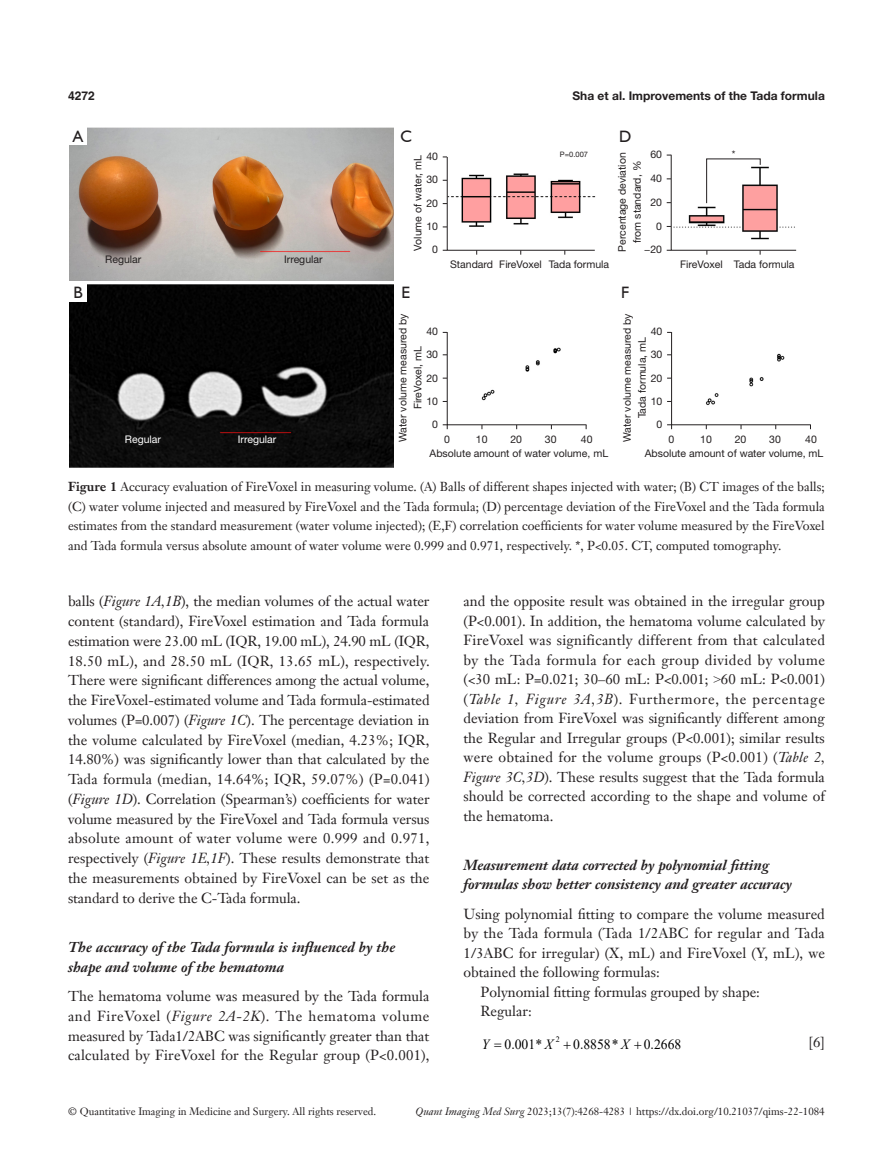
<style>
.page{position:relative;width:893px;height:1170px;background:#fff}
.page>*{position:absolute;margin:0;border:0;box-sizing:border-box;transform-origin:0 0}
.t1{font:16.5px "Humanist 521 BT";color:#231f20}
.t2{font:14.25px/19.8px "Janson Text LT";color:#231f20;text-align:justify}
.t3{font:italic 700 14.25px/19.8px "Janson Text LT";color:#231f20}
.t4{font:14.1px "Times New Roman";color:#000}
.t5{font:italic 14.1px "Times New Roman";color:#000}
.t6{font:12.75px/19.5px "Janson Text LT";color:#231f20;text-align:justify}
.t7{font:700 12px "Helvetica Neue LT Pro";color:#231f20}
.t8{font:700 12px "Helvetica";color:#231f20}
.t9{font:10.5px/15px "Helvetica Neue LT Pro";color:#231f20;text-align:center}
.t10{font:10.5px "Janson Text LT";color:#231f20}
.t11{font:10.5px "Helvetica Neue LT Pro";color:#fff}
.t12{font:8.25px "Times New Roman";color:#000}
.t13{font:7.5px "Helvetica Neue LT Pro";color:#231f20}
.s1{font-weight:700}
.s2{font-style:italic}
.s3{font-family:"Times New Roman";font-size:13.5px}
</style>
<div class="page">
<img style="left:70px;top:284px;width:324px;height:183px">
<img style="left:70px;top:128px;width:324px;height:153px">
<svg style="left:443px;top:156px;width:152px;height:99px"></svg>
<svg style="left:443px;top:331px;width:144px;height:98px"></svg>
<svg style="left:667px;top:331px;width:144px;height:98px"></svg>
<svg style="left:667px;top:154px;width:130px;height:101px"></svg>
<div style="left:70px;top:128px;width:17px;height:17px;background:#fff"></div>
<div style="left:70px;top:284px;width:17px;height:17px;background:#fff"></div>
<p class="t8" style="left:68px;top:88px;width:28px">4272</p>
<p class="t7" style="left:572px;top:88px;width:254px">Sha et al. Improvements of the Tada formula</p>
<p class="t1" style="left:73px;top:126px;width:12px">A</p>
<p class="t1" style="left:73px;top:282px;width:11px">B</p>
<p class="t9" style="left:105px;top:251px;width:38px">Regular</p>
<p class="t9" style="left:284px;top:251px;width:40px">Irregular</p>
<p class="t11" style="left:125px;top:433px;width:38px">Regular</p>
<p class="t11" style="left:238px;top:433px;width:40px">Irregular</p>
<p class="t1" style="left:400px;top:126px;width:13px">C</p>
<p class="t1" style="left:619px;top:126px;width:14px">D</p>
<p class="t9" style="left:426px;top:148px;width:13px">40</p>
<p class="t13" style="left:560px;top:150px;width:30px">P=0.007</p>
<p class="t9" style="left:410px;top:250px;width:97px;rotate:-90deg">Volume of water, mL</p>
<p class="t9" style="left:426px;top:172px;width:13px">30</p>
<p class="t9" style="left:426px;top:195px;width:13px">20</p>
<p class="t9" style="left:426px;top:218px;width:13px">10</p>
<p class="t9" style="left:432px;top:242px;width:7px">0</p>
<p class="t9" style="left:650px;top:147px;width:13px">60</p>
<p class="t9" style="left:650px;top:170px;width:13px">40</p>
<p class="t9" style="left:650px;top:194px;width:13px">20</p>
<p class="t9" style="left:656px;top:218px;width:7px">0</p>
<p class="t9" style="left:614px;top:251px;width:100px;rotate:-90deg">Percentage deviation from standard, %</p>
<p class="t9" style="left:644px;top:242px;width:19px">−20</p>
<p class="t9" style="left:732px;top:147px;width:5px">*</p>
<p class="t9" style="left:450px;top:256px;width:160px">Standard FireVoxel Tada formula</p>
<p class="t9" style="left:680px;top:256px;width:116px">FireVoxel Tada formula</p>
<p class="t1" style="left:402px;top:282px;width:10px">E</p>
<p class="t1" style="left:621px;top:282px;width:10px">F</p>
<p class="t9" style="left:395px;top:442px;width:130px;rotate:-90deg">Water volume measured by<br>FireVoxel, mL</p>
<p class="t9" style="left:619px;top:442px;width:130px;rotate:-90deg">Water volume measured by<br>Tada formula, mL</p>
<p class="t9" style="left:426px;top:323px;width:13px">40</p>
<p class="t9" style="left:426px;top:347px;width:13px">30</p>
<p class="t9" style="left:426px;top:370px;width:13px">20</p>
<p class="t9" style="left:426px;top:393px;width:13px">10</p>
<p class="t9" style="left:432px;top:416px;width:7px">0</p>
<p class="t9" style="left:651px;top:323px;width:13px">40</p>
<p class="t9" style="left:651px;top:347px;width:13px">30</p>
<p class="t9" style="left:651px;top:370px;width:13px">20</p>
<p class="t9" style="left:651px;top:393px;width:13px">10</p>
<p class="t9" style="left:657px;top:416px;width:7px">0</p>
<p class="t9" style="left:444px;top:431px;width:7px">0</p>
<p class="t9" style="left:476px;top:431px;width:13px">10</p>
<p class="t9" style="left:510px;top:431px;width:13px">20</p>
<p class="t9" style="left:545px;top:431px;width:13px">30</p>
<p class="t9" style="left:581px;top:431px;width:13px">40</p>
<p class="t9" style="left:669px;top:431px;width:7px">0</p>
<p class="t9" style="left:700px;top:431px;width:13px">10</p>
<p class="t9" style="left:735px;top:431px;width:13px">20</p>
<p class="t9" style="left:769px;top:431px;width:13px">30</p>
<p class="t9" style="left:805px;top:431px;width:13px">40</p>
<p class="t9" style="left:430px;top:445px;width:180px">Absolute amount of water volume, mL</p>
<p class="t9" style="left:645px;top:445px;width:180px">Absolute amount of water volume, mL</p>
<p class="t6" style="left:68px;top:477px;width:758px"><span class="s1">Figure 1</span> Accuracy evaluation of FireVoxel in measuring volume. (A) Balls of different shapes injected with water; (B) CT images of the balls; (C) water volume injected and measured by FireVoxel and the Tada formula; (D) percentage deviation of the FireVoxel and the Tada formula estimates from the standard measurement (water volume injected); (E,F) correlation coefficients for water volume measured by the FireVoxel and Tada formula versus absolute amount of water volume were 0.999 and 0.971, respectively. *, P&lt;0.05. CT, computed tomography.</p>
<p class="t2" style="left:68px;top:591px;width:363px">balls (<span class="s2">Figure 1A,1B</span>), the median volumes of the actual water content (standard), FireVoxel estimation and Tada formula estimation were 23.00 mL (IQR, 19.00 mL), 24.90 mL (IQR, 18.50 mL), and 28.50 mL (IQR, 13.65 mL), respectively.<br>There were significant differences among the actual volume, the FireVoxel-estimated volume and Tada formula-estimated volumes (P<span class="s2">=</span>0.007) (<span class="s2">Figure 1C</span>). The percentage deviation in the volume calculated by FireVoxel (median, 4.23%; IQR, 14.80%) was significantly lower than that calculated by the Tada formula (median, 14.64%; IQR, 59.07%) (P=0.041) (<span class="s2">Figure 1D</span>). Correlation (Spearman’s) coefficients for water volume measured by the FireVoxel and Tada formula versus absolute amount of water volume were 0.999 and 0.971, respectively (<span class="s2">Figure 1E,1F</span>). These results demonstrate that the measurements obtained by FireVoxel can be set as the standard to derive the C-Tada formula.</p>
<p class="t3" style="left:68px;top:936px;width:329px">The accuracy of the Tada formula is influenced by the shape and volume of the hematoma</p>
<p class="t2" style="left:68px;top:986px;width:363px">The hematoma volume was measured by the Tada formula and FireVoxel (<span class="s2">Figure 2A-2K</span>). The hematoma volume measured by Tada1/2ABC was significantly greater than that calculated by FireVoxel for the Regular group (P&lt;0.001),</p>
<p class="t2" style="left:463px;top:591px;width:363px">and the opposite result was obtained in the irregular group (P&lt;0.001). In addition, the hematoma volume calculated by FireVoxel was significantly different from that calculated by the Tada formula for each group divided by volume (&lt;30 mL: P=0.021; 30–60 mL: P&lt;0.001; <span class="s3">&gt;</span>60 mL: P&lt;0.001) (<span class="s2">Table 1, Figure 3A,3B</span>). Furthermore, the percentage deviation from FireVoxel was significantly different among the Regular and Irregular groups (P&lt;0.001); similar results were obtained for the volume groups (P&lt;0.001) (<span class="s2">Table 2, Figure 3C,3D</span>). These results suggest that the Tada formula should be corrected according to the shape and volume of the hematoma.</p>
<p class="t3" style="left:463px;top:854px;width:330px">Measurement data corrected by polynomial fitting formulas show better consistency and greater accuracy</p>
<p class="t2" style="left:463px;top:903px;width:363px">Using polynomial fitting to compare the volume measured</p>
<p class="t2" style="left:463px;top:923px;width:363px">by the Tada formula (Tada 1/2ABC for regular and Tada</p>
<p class="t2" style="left:463px;top:942px;width:363px">1/3ABC for irregular) (X, mL) and FireVoxel (Y, mL), we</p>
<p class="t2" style="left:463px;top:962px;width:198px">obtained the following formulas:</p>
<p class="t2" style="left:480px;top:981px;width:281px">Polynomial fitting formulas grouped by shape:</p>
<p class="t2" style="left:480px;top:1001px;width:53px">Regular:</p>
<p class="t12" style="left:556px;top:1033px;width:5px">2</p>
<p class="t5" style="left:482px;top:1034px;width:9px">Y</p>
<p class="t4" style="left:505px;top:1033px;width:50px">0.001* <span class="s2">X</span></p>
<p class="t4" style="left:573px;top:1033px;width:58px">0.8858* <span class="s2">X</span></p>
<p class="t4" style="left:644px;top:1033px;width:39px">0.2668</p>
<p class="t2" style="left:809px;top:1032px;width:18px">[6]</p>
<p class="t10" style="left:68px;top:1104px;width:310px">© Quantitative Imaging in Medicine and Surgery. All rights reserved.</p>
<p class="t10" style="left:416px;top:1104px;width:411px"><span class="s2">Quant Imaging Med Surg</span> 2023;13(7):4268-4283 | https://dx.doi.org/10.21037/qims-22-1084</p>
</div>
